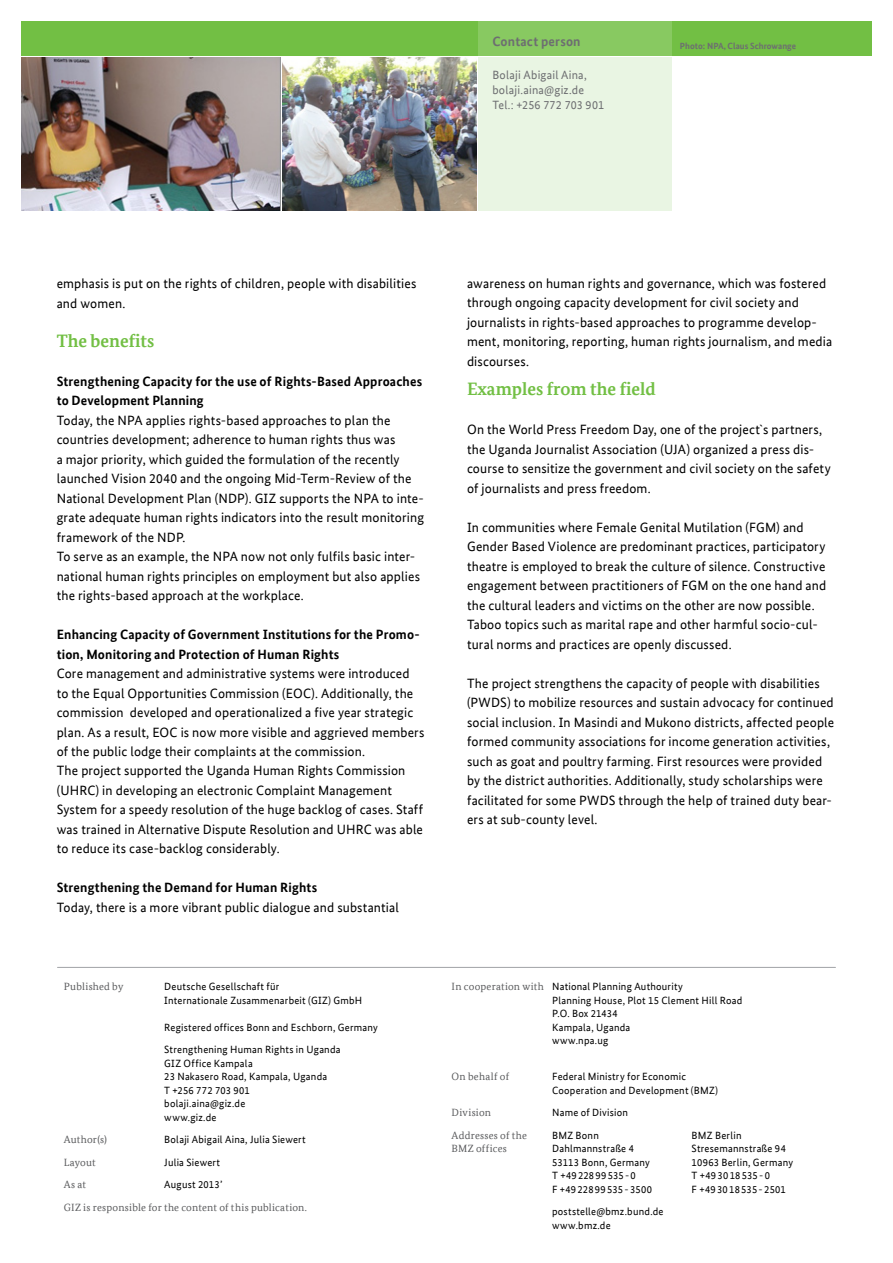
<style>
.page{position:relative;width:893px;height:1263px;background:#fff}
.page>*{position:absolute;margin:0;border:0;box-sizing:border-box;transform-origin:0 0}
.t1{font:700 18px "Bundes Serif Office";color:#72bf44}
.t2{font:13.5px/19.5px "Bundes Sans Office";letter-spacing:.01em;color:#000}
.t3{font:700 13.5px/19.5px "Bundes Sans Office";letter-spacing:.01em;color:#000}
.t4{font:700 13.5px "Bundes Sans Office";letter-spacing:.015em;color:#6d6e71}
.t5{font:12px/15px "Bundes Sans Office";letter-spacing:.015em;color:#6d6e71}
.t6{font:10.5px/13.5px "Bundes Sans Office";letter-spacing:.02em;color:#000}
.t7{font:10.5px "Bundes Serif Office";letter-spacing:.02em;color:#58595b}
.t8{font:700 9px "Bundes Sans Office";color:#6d6e71}
.s1{font-family:"Bundes Serif Office";color:#58595b}
</style>
<div class="page">
<hr style="left:57px;top:967px;width:779px;height:1px;background:#a9abae">
<div style="left:21px;top:21px;width:851px;height:34px;background:#72bf44"></div>
<div style="left:478px;top:21px;width:194px;height:34px;background:#88c961"></div>
<div style="left:478px;top:57px;width:194px;height:154px;background:#e9f5e3"></div>
<img style="left:283px;top:57px;width:193px;height:153px">
<img style="left:21px;top:57px;width:260px;height:153px">
<p class="t4" style="left:492px;top:33px;width:90px">Contact person</p>
<p class="t8" style="left:680px;top:41px;width:118px">Photo: NPA, Claus Schrowange</p>
<p class="t5" style="left:492px;top:67px;width:113px">Bolaji Abigail Aina, bolaji.aina@giz.de<br>Tel.: +256 772 703 901</p>
<p class="t2" style="left:57px;top:274px;width:361px">emphasis is put on the rights of children, people with disabilities and women.</p>
<h1 class="t1" style="left:57px;top:330px;width:99px">The benefits</h1>
<p class="t3" style="left:57px;top:371px;width:367px">Strengthening Capacity for the use of Rights-Based Approaches to Development Planning</p>
<p class="t2" style="left:57px;top:410px;width:369px">Today, the NPA applies rights-based approaches to plan the countries development; adherence to human rights thus was<br>a major priority, which guided the formulation of the recently launched Vision 2040 and the ongoing Mid-Term-Review of the National Development Plan (NDP). GIZ supports the NPA to inte&shy;grate adequate human rights indicators into the result monitoring framework of the NDP.<br>To serve as an example, the NPA now not only fulfils basic inter&shy;national human rights principles on employment but also applies the rights-based approach at the workplace.</p>
<p class="t3" style="left:57px;top:625px;width:365px">Enhancing Capacity of Government Institutions for the Promo&shy;tion, Monitoring and Protection of Human Rights</p>
<p class="t2" style="left:57px;top:664px;width:369px">Core management and administrative systems were introduced to the Equal Opportunities Commission (EOC). Additionally, the commission developed and operationalized a five year strategic plan. As a result, EOC is now more visible and aggrieved members of the public lodge their complaints at the commission.<br>The project supported the Uganda Human Rights Commission (UHRC) in developing an electronic Complaint Management System for a speedy resolution of the huge backlog of cases. Staff was trained in Alternative Dispute Resolution and UHRC was able to reduce its case-backlog considerably.</p>
<p class="t3" style="left:57px;top:878px;width:262px">Strengthening the Demand for Human Rights</p>
<p class="t2" style="left:57px;top:898px;width:344px">Today, there is a more vibrant public dialogue and substantial</p>
<p class="t7" style="left:64px;top:980px;width:61px">Published by</p>
<p class="t6" style="left:164px;top:980px;width:200px">Deutsche Gesellschaft für<br>Internationale Zusammenarbeit (GIZ) GmbH</p>
<p class="t6" style="left:164px;top:1016px;width:215px;line-height:22.5px">Registered offices Bonn and Eschborn, Germany<br>Strengthening Human Rights in Uganda</p>
<p class="t6" style="left:164px;top:1056px;width:164px">GIZ Office Kampala<br>23 Nakasero Road, Kampala, Uganda<br>T +256 772 703 901 bolaji.aina@giz.de<br>www.giz.de</p>
<p class="t7" style="left:64px;top:1134px;width:45px">Author(s)</p>
<p class="t6" style="left:164px;top:1133px;width:143px">Bolaji Abigail Aina, Julia Siewert</p>
<p class="t7" style="left:64px;top:1156px;width:34px">Layout</p>
<p class="t6" style="left:164px;top:1155px;width:57px">Julia Siewert</p>
<p class="t7" style="left:64px;top:1179px;width:24px">As at</p>
<p class="t6" style="left:164px;top:1178px;width:60px">August 2013’</p>
<p class="t7" style="left:64px;top:1201px;width:245px">GIZ is responsible for the content of this publication.</p>
<p class="t2" style="left:467px;top:274px;width:367px">awareness on human rights and governance, which was fostered through ongoing capacity development for civil society and journalists in rights-based approaches to programme develop&shy;ment, monitoring, reporting, human rights journalism, and media discourses.</p>
<h1 class="t1" style="left:467px;top:379px;width:190px">Examples from the field</h1>
<p class="t2" style="left:467px;top:420px;width:365px">On the World Press Freedom Day, one of the project`s partners, the Uganda Journalist Association (UJA) organized a press dis&shy;course to sensitize the government and civil society on the safety of journalists and press freedom.</p>
<p class="t2" style="left:467px;top:517px;width:361px">In communities where Female Genital Mutilation (FGM) and Gender Based Violence are predominant practices, participatory theatre is employed to break the culture of silence. Constructive engagement between practitioners of FGM on the one hand and the cultural leaders and victims on the other are now possible.<br>Taboo topics such as marital rape and other harmful socio-cul&shy;tural norms and practices are openly discussed.</p>
<p class="t2" style="left:467px;top:673px;width:369px">The project strengthens the capacity of people with disabilities (PWDS) to mobilize resources and sustain advocacy for continued social inclusion. In Masindi and Mukono districts, affected people formed community associations for income generation activities, such as goat and poultry farming. First resources were provided by the district authorities. Additionally, study scholarships were facilitated for some PWDS through the help of trained duty bear&shy;ers at sub-county level.</p>
<p class="t6" style="left:552px;top:980px;width:192px;text-indent:-100px"><span class="s1">In cooperation with</span> National Planning Authourity<br>Planning House, Plot 15 Clement Hill Road<br>P.O. Box 21434<br>Kampala, Uganda<br>www.npa.ug</p>
<p class="t7" style="left:452px;top:1071px;width:59px">On behalf of</p>
<p class="t6" style="left:552px;top:1070px;width:167px">Federal Ministry for Economic<br>Cooperation and Development (BMZ)</p>
<p class="t7" style="left:452px;top:1107px;width:41px">Division</p>
<p class="t6" style="left:552px;top:1106px;width:77px">Name of Division</p>
<p class="t7" style="left:452px;top:1129px;width:77px">Addresses of the</p>
<p class="t6" style="left:552px;top:1128px;width:48px">BMZ Bonn</p>
<p class="t6" style="left:692px;top:1128px;width:51px">BMZ Berlin</p>
<p class="t7" style="left:452px;top:1143px;width:57px">BMZ offices</p>
<p class="t6" style="left:552px;top:1142px;width:83px">Dahlmannstraße 4</p>
<p class="t6" style="left:692px;top:1142px;width:96px">Stresemannstraße 94</p>
<p class="t6" style="left:552px;top:1155px;width:99px">53113 Bonn, Germany</p>
<p class="t6" style="left:692px;top:1155px;width:103px">10963 Berlin, Germany</p>
<p class="t6" style="left:552px;top:1169px;width:85px">T +4922899535-0</p>
<p class="t6" style="left:692px;top:1169px;width:80px">T +493018535-0</p>
<p class="t6" style="left:552px;top:1182px;width:101px">F +4922899535-3500</p>
<p class="t6" style="left:692px;top:1182px;width:96px">F +493018535-2501</p>
<p class="t6" style="left:552px;top:1205px;width:113px">poststelle@bmz.bund.de www.bmz.de</p>
</div>
